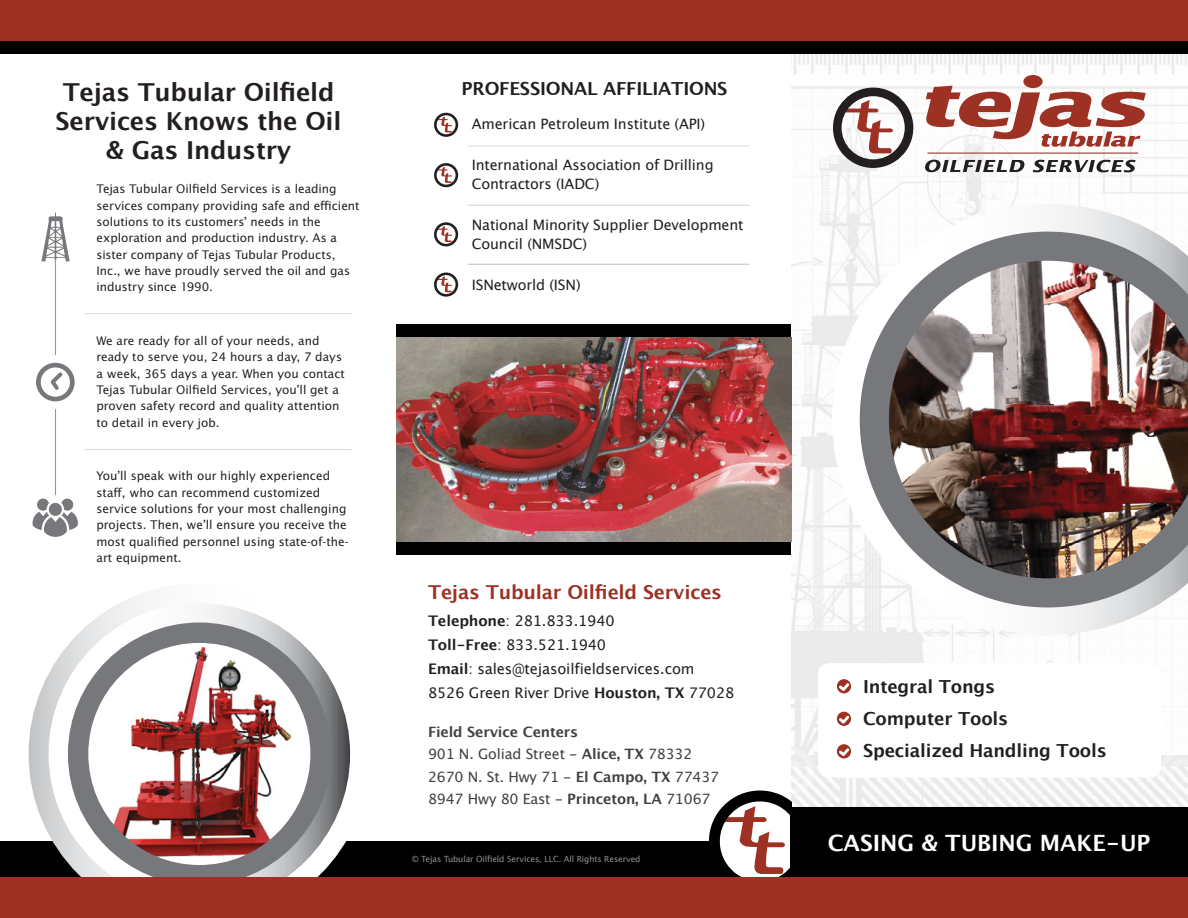
<style>
.page{position:relative;width:1188px;height:918px;background:#fff}
.page>*{position:absolute;margin:0;border:0;box-sizing:border-box;transform-origin:0 0}
.t1{font:700 24.75px/29.2px "Lucida Grande";letter-spacing:-.01em;color:#231f20;text-align:center}
.t2{font:700 22.5px "Lucida Grande";letter-spacing:-.005em;color:#fff}
.t3{font:700 19.2px "Lucida Grande";letter-spacing:-.01em;color:#9d3224}
.t4{font:700 18px/32.2px "Lucida Grande";letter-spacing:-.01em;color:#231f20}
.t5{font:14.7px/24px "Lucida Grande";letter-spacing:-.01em;color:#231f20}
.t6{font:14.4px/19px "Lucida Grande";letter-spacing:-.01em;color:#231f20}
.t7{font:14.25px/22.5px "Lucida Grande";letter-spacing:-.01em;color:#414042}
.t8{font:12px/16.4px "Lucida Sans";color:#231f20}
.t9{font:11.85px/16.4px "Lucida Sans";color:#231f20}
.t10{font:8.4px "Lucida Sans";letter-spacing:-.01em;color:#939598}
.s1{font-weight:700}
</style>
<div class="page">
<img style="left:791px;top:54px;width:397px;height:754px">
<div style="left:0;top:841px;width:1188px;height:77px;background:#000"></div>
<div style="left:0;top:10px;width:1188px;height:44px;background:#000"></div>
<div style="left:0;top:0;width:1188px;height:40px;background:#9d3224"></div>
<svg style="left:833px;top:88px;width:80px;height:80px"></svg>
<svg style="left:924px;top:160px;width:101px;height:12px"></svg>
<svg style="left:1033px;top:160px;width:103px;height:12px"></svg>
<svg style="left:925px;top:86px;width:222px;height:61px"></svg>
<div style="left:1023px;top:75px;width:20px;height:13px;background:#9d3224;border-radius:50%"></div>
<hr style="left:928px;top:153px;width:210px;height:1px;background:#9d3224">
<svg style="left:832px;top:204px;width:356px;height:431px"></svg>
<img style="left:860px;top:232px;width:328px;height:375px">
<svg style="left:29px;top:591px;width:341px;height:287px"></svg>
<svg style="left:59px;top:613px;width:281px;height:282px"></svg>
<div style="left:49px;top:603px;width:301px;height:302px;border:20px solid #fff;border-radius:50%"></div>
<img style="left:78px;top:633px;width:243px;height:242px;border-radius:121px">
<div style="left:68px;top:623px;width:263px;height:262px;border:20px solid #77787b;border-radius:50%"></div>
<svg style="left:709px;top:791px;width:82px;height:87px"></svg>
<div style="left:396px;top:324px;width:395px;height:231px;background:#000"></div>
<img style="left:396px;top:338px;width:395px;height:203px">
<svg style="left:818px;top:663px;width:343px;height:115px"></svg>
<div style="left:791px;top:808px;width:397px;height:72px;background:#000"></div>
<div style="left:0;top:878px;width:1188px;height:40px;background:#9d3224"></div>
<hr style="left:84px;top:313px;width:268px;height:1px;background:#dcddde">
<hr style="left:84px;top:449px;width:268px;height:1px;background:#dcddde">
<svg style="left:33px;top:212px;width:45px;height:325px"></svg>
<hr style="left:468px;top:205px;width:281px;height:1px;background:#cdcfd0">
<hr style="left:468px;top:146px;width:281px;height:1px;background:#dcddde">
<svg style="left:434px;top:113px;width:24px;height:24px"></svg>
<svg style="left:434px;top:163px;width:24px;height:24px"></svg>
<svg style="left:434px;top:222px;width:24px;height:24px"></svg>
<hr style="left:468px;top:264px;width:281px;height:1px;background:#bcbec0">
<svg style="left:434px;top:273px;width:24px;height:24px"></svg>
<h1 class="t1" style="left:56px;top:77px;width:287px">Tejas Tubular Oilfield<br>Services Knows the Oil &amp; Gas Industry</h1>
<p class="t9" style="left:97px;top:180px;width:265px">Tejas Tubular Oilfield Services is a leading services company providing safe and efficient solutions to its customers’ needs in the exploration and production industry. As a sister company of Tejas Tubular Products, Inc., we have proudly served the oil and gas industry since 1990.</p>
<p class="t9" style="left:97px;top:332px;width:250px">We are ready for all of your needs, and ready to serve you, 24 hours a day, 7 days a week, 365 days a year. When you contact Tejas Tubular Oilfield Services, you’ll get a proven safety record and quality attention to detail in every job.</p>
<p class="t8" style="left:97px;top:468px;width:254px">You’ll speak with our highly experienced staff, who can recommend customized service solutions for your most challenging projects. Then, we’ll ensure you receive the most qualified personnel using state-of-the&shy;art equipment.</p>
<h3 class="t4" style="left:462px;top:73px;width:267px">PROFESSIONAL AFFILIATIONS</h3>
<p class="t6" style="left:472px;top:114px;width:235px">American Petroleum Institute (API)</p>
<p class="t6" style="left:472px;top:155px;width:243px">International Association of Drilling<br>Contractors (IADC)</p>
<p class="t6" style="left:472px;top:215px;width:273px">National Minority Supplier Development<br>Council (NMSDC)</p>
<p class="t6" style="left:472px;top:275px;width:110px">ISNetworld (ISN)</p>
<h3 class="t3" style="left:428px;top:576px;width:296px">Tejas Tubular Oilfield Services</h3>
<p class="t5" style="left:428px;top:609px;width:308px"><span class="s1">Telephone</span>: 281.833.1940<br><span class="s1">Toll-Free</span>: 833.521.1940<br><span class="s1">Email</span>: sales@tejasoilfieldservices.com 8526 Green River Drive <span class="s1">Houston, TX</span> 77028</p>
<p class="t7" style="left:428px;top:720px;width:293px"><span class="s1">Field Service Centers<br></span>901 N. Goliad Street - <span class="s1">Alice, TX</span> 78332<br>2670 N. St. Hwy 71 - <span class="s1">El Campo, TX</span> 77437<br>8947 Hwy 80 East - <span class="s1">Princeton, LA</span> 71067</p>
<p class="t10" style="left:412px;top:854px;width:230px">© Tejas Tubular Oilfield Services, LLC. All Rights Reserved</p>
<h3 class="t4" style="left:863px;top:670px;width:245px">Integral Tongs<br>Computer Tools<br>Specialized Handling Tools</h3>
<h2 class="t2" style="left:828px;top:825px;width:324px">CASING &amp; TUBING MAKE-UP</h2>
</div>
